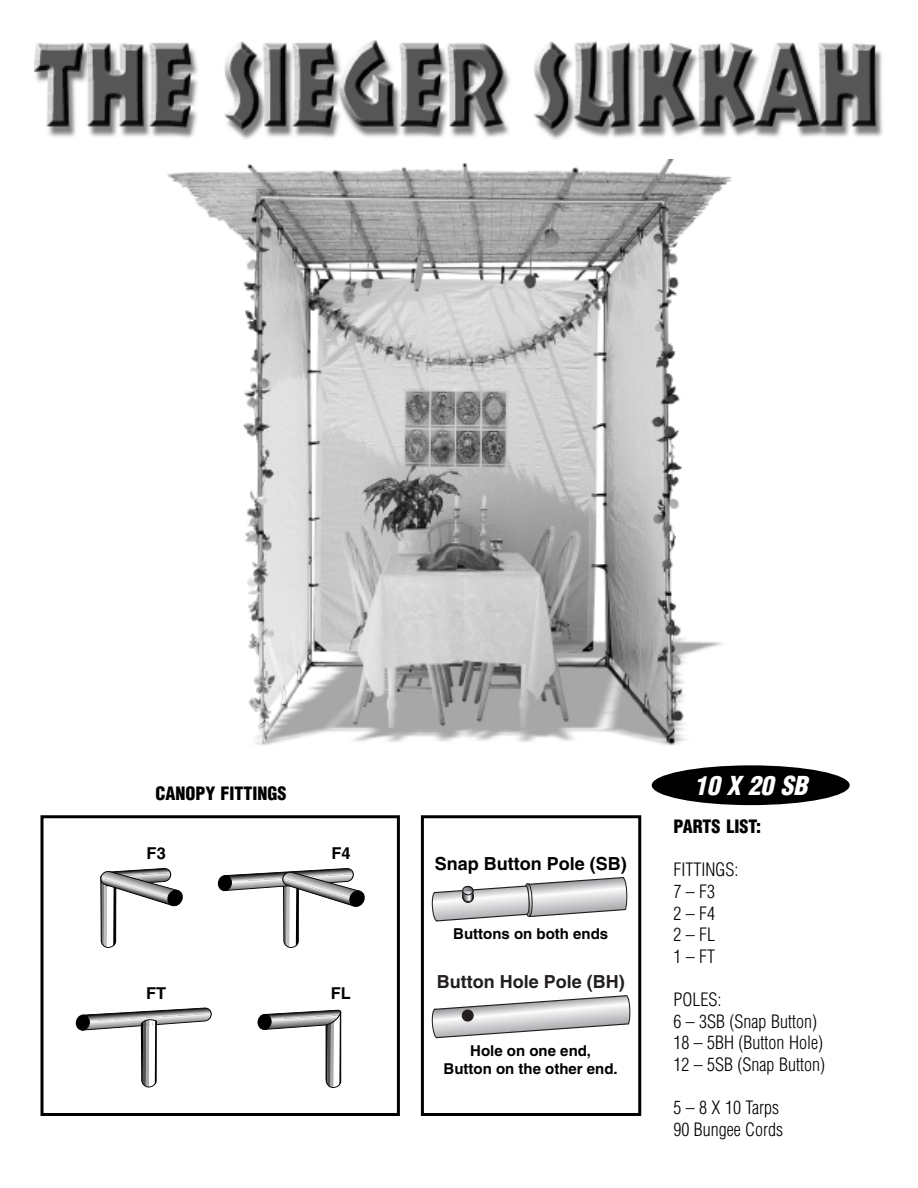
<style>
.page{position:relative;width:918px;height:1188px;background:#fff}
.page>*{position:absolute;margin:0;border:0;box-sizing:border-box;transform-origin:0 0}
.t1{font:italic 900 condensed 25.5px "Helvetica";color:#fff}
.t2{font:300 condensed 18px/21.6px "Helvetica";color:#000}
.t3{font:900 condensed 18px "Helvetica";color:#000}
.t4{font:700 18px "Helvetica";color:#231f20}
.t5{font:700 18px "Helvetica";color:#000}
.t6{font:700 16.35px "Helvetica";color:#000}
.t7{font:700 15px/18px "Helvetica";color:#000;text-align:center}
</style>
<div class="page">
<div style="left:652px;top:765px;width:198px;height:40px;background:#000;border-radius:50%"></div>
<img style="left:167px;top:160px;width:565px;height:585px">
<svg style="left:100px;top:868px;width:83px;height:80px"></svg>
<div style="left:76px;top:1015px;width:13px;height:15px;background:#000;border-radius:50%"></div>
<div style="left:76px;top:1015px;width:14px;height:16px;border:1px solid #000;border-radius:50%"></div>
<svg style="left:82px;top:1007px;width:130px;height:81px"></svg>
<svg style="left:265px;top:1010px;width:77px;height:78px"></svg>
<div style="left:258px;top:1014px;width:13px;height:16px;background:#000;border-radius:50%"></div>
<div style="left:258px;top:1014px;width:13px;height:16px;border:1px solid #000;border-radius:50%"></div>
<div style="left:218px;top:875px;width:13px;height:16px;background:#000;border-radius:50%"></div>
<div style="left:218px;top:875px;width:14px;height:16px;border:1px solid #000;border-radius:50%"></div>
<svg style="left:224px;top:868px;width:141px;height:80px"></svg>
<div style="left:40px;top:815px;width:360px;height:301px;border:3px solid #000"></div>
<svg style="left:432px;top:996px;width:198px;height:43px"></svg>
<div style="left:462px;top:1010px;width:11px;height:11px;background:#231f20;border-radius:50%"></div>
<div style="left:462px;top:1010px;width:12px;height:11px;border:1px solid #231f20;border-radius:50%"></div>
<svg style="left:432px;top:878px;width:196px;height:44px"></svg>
<div style="left:463px;top:886px;width:10px;height:9px;border:1px solid #231f20;border-radius:50%"></div>
<div style="left:421px;top:815px;width:220px;height:301px;border:3px solid #000"></div>
<img style="left:35px;top:41px;width:848px;height:99px">
<p class="t3" style="left:155px;top:784px;width:133px">CANOPY FITTINGS</p>
<p class="t6" style="left:147px;top:847px;width:21px">F3</p>
<p class="t6" style="left:331px;top:847px;width:21px">F4</p>
<p class="t6" style="left:146px;top:987px;width:22px">FT</p>
<p class="t6" style="left:331px;top:987px;width:22px">FL</p>
<p class="t5" style="left:435px;top:856px;width:194px">Snap Button Pole (SB)</p>
<p class="t7" style="left:453px;top:926px;width:156px">Buttons on both ends</p>
<p class="t4" style="left:437px;top:975px;width:189px">Button Hole Pole (BH)</p>
<p class="t7" style="left:444px;top:1043px;width:176px">Hole on one end,<br>Button on the other end.</p>
<h1 class="t1" style="left:694px;top:771px;width:115px">10 X 20 SB</h1>
<p class="t3" style="left:674px;top:817px;width:89px">PARTS LIST:</p>
<p class="t2" style="left:674px;top:859px;width:66px">FITTINGS:<br>7–F3<br>2–F4<br>2–FL<br>1–FT</p>
<p class="t2" style="left:674px;top:989px;width:153px">POLES:<br>6 – 3SB (Snap Button)<br>18 – 5BH (Button Hole)<br>12 – 5SB (Snap Button)</p>
<p class="t2" style="left:674px;top:1097px;width:111px">5 – 8 X 10 Tarps<br>90 Bungee Cords</p>
</div>
